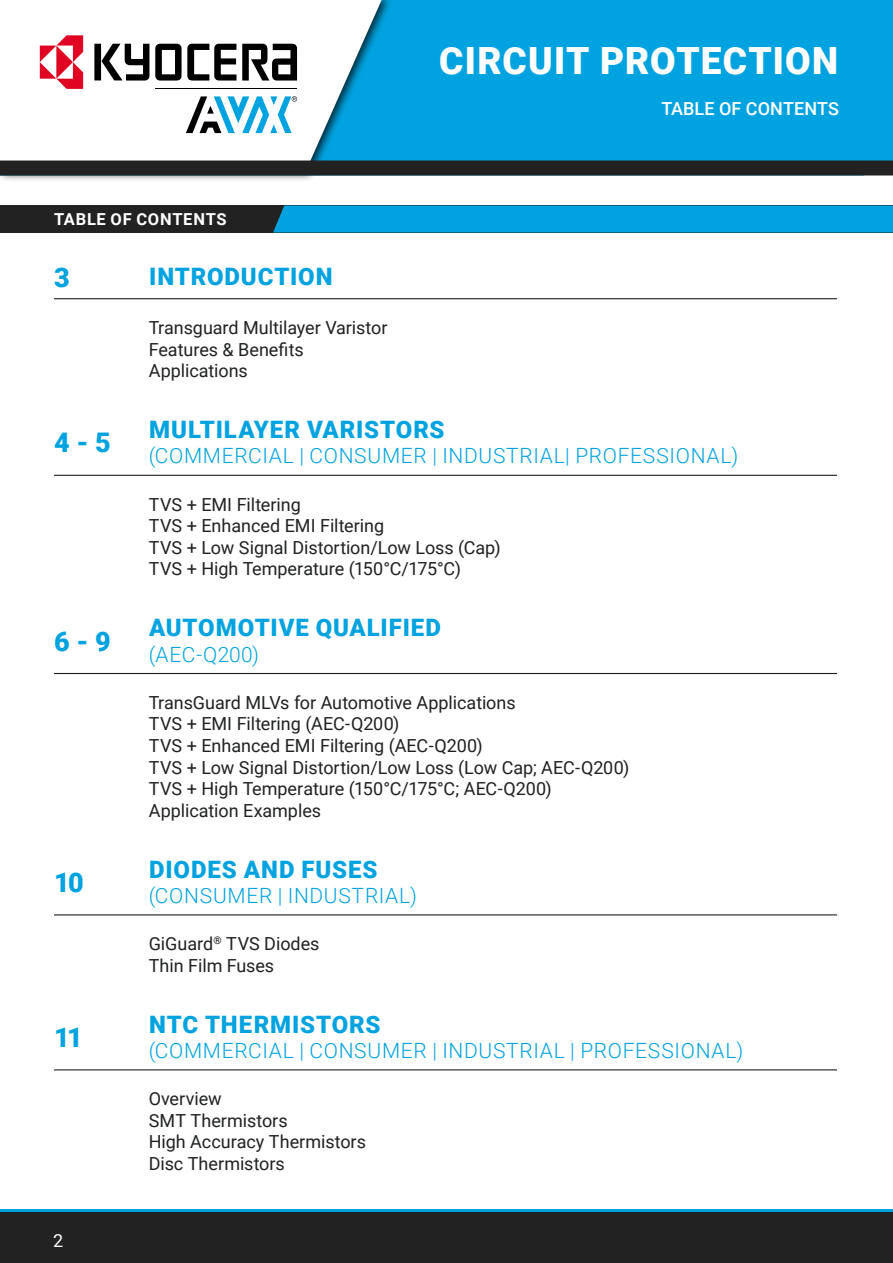
<style>
.page{position:relative;width:893px;height:1263px;background:#fff}
.page>*{position:absolute;margin:0;border:0;box-sizing:border-box;transform-origin:0 0}
.t1{font:900 37.5px "Roboto";letter-spacing:.03em;color:#fff}
.t2{font:900 27px "Roboto";color:#00a3e0}
.t3{font:900 24px "Roboto";letter-spacing:.035em;color:#00a3e0}
.t4{font:300 21px "Roboto";letter-spacing:.035em;color:#00a3e0}
.t5{font:18px/21.6px "Roboto";color:#1f2122}
.t6{font:500 18px "Roboto";letter-spacing:.005em;color:#fff}
.t7{font:18px "Roboto";color:#fff}
.t8{font:700 16.5px "Roboto";letter-spacing:.04em;color:#fff}
</style>
<div class="page">
<div style="left:0;top:0;width:893px;height:168px;background:#00a3e0"></div>
<div style="left:0;top:0;width:393px;height:181px;background:#000;opacity:.75"></div>
<svg style="left:0;top:0;width:382px;height:160px;background:#dff1f8"></svg>
<svg style="left:155px;top:44px;width:142px;height:37px;background:#787878"></svg>
<svg style="left:94px;top:44px;width:55px;height:37px;background:#7a7a7a"></svg>
<svg style="left:186px;top:96px;width:111px;height:37px"></svg>
<hr style="left:155px;top:88px;width:142px;height:1px;background:#000">
<svg style="left:40px;top:35px;width:43px;height:54px;background:#ee7c8b"></svg>
<div style="left:0;top:160px;width:893px;height:16px;background:#222"></div>
<div style="left:0;top:1212px;width:893px;height:51px;background:#222"></div>
<hr style="left:0;top:1209px;width:893px;height:3px;background:#00a3e0">
<hr style="left:54px;top:298px;width:783px;height:1px;background:#1f2122">
<hr style="left:54px;top:1069px;width:783px;height:1px;background:#1f2122">
<div style="left:0;top:206px;width:893px;height:26px;background:#222"></div>
<div style="left:273px;top:206px;width:620px;height:26px;background:#00a3e0"></div>
<hr style="left:54px;top:914px;width:783px;height:1px;background:#1f2122">
<hr style="left:54px;top:673px;width:783px;height:1px;background:#1f2122">
<hr style="left:54px;top:475px;width:783px;height:1px;background:#1f2122">
<p class="t8" style="left:54px;top:207px;width:174px">TABLE OF CONTENTS</p>
<h2 class="t2" style="left:54px;top:258px;width:17px">3</h2>
<h3 class="t3" style="left:149px;top:260px;width:185px">INTRODUCTION</h3>
<p class="t5" style="left:149px;top:316px;width:240px">Transguard Multilayer Varistor<br>Features &amp; Benefits<br>Applications</p>
<h1 class="t1" style="left:439px;top:35px;width:401px">CIRCUIT PROTECTION</h1>
<p class="t6" style="left:661px;top:96px;width:179px">TABLE OF CONTENTS</p>
<h2 class="t2" style="left:54px;top:424px;width:58px">4 - 5</h2>
<h2 class="t2" style="left:54px;top:622px;width:58px">6 - 9</h2>
<h2 class="t2" style="left:54px;top:863px;width:31px">10</h2>
<h2 class="t2" style="left:54px;top:1018px;width:30px">11</h2>
<p class="t7" style="left:53px;top:1228px;width:12px">2</p>
<h3 class="t3" style="left:149px;top:413px;width:297px">MULTILAYER VARISTORS</h3>
<p class="t4" style="left:149px;top:441px;width:591px">(COMMERCIAL | CONSUMER | INDUSTRIAL| PROFESSIONAL)</p>
<p class="t5" style="left:149px;top:493px;width:353px">TVS + EMI Filtering<br>TVS + Enhanced EMI Filtering<br>TVS + Low Signal Distortion/Low Loss (Cap)<br>TVS + High Temperature (150°C/175°C)</p>
<h3 class="t3" style="left:149px;top:611px;width:293px">AUTOMOTIVE QUALIFIED</h3>
<p class="t4" style="left:149px;top:639px;width:112px">(AEC-Q200)</p>
<p class="t5" style="left:149px;top:691px;width:482px">TransGuard MLVs for Automotive Applications<br>TVS + EMI Filtering (AEC-Q200)<br>TVS + Enhanced EMI Filtering (AEC-Q200)<br>TVS + Low Signal Distortion/Low Loss (Low Cap; AEC-Q200)<br>TVS + High Temperature (150°C/175°C; AEC-Q200)<br>Application Examples</p>
<h3 class="t3" style="left:149px;top:852px;width:230px">DIODES AND FUSES</h3>
<p class="t4" style="left:149px;top:881px;width:270px">(CONSUMER | INDUSTRIAL)</p>
<p class="t5" style="left:149px;top:932px;width:172px">GiGuard<sup>®</sup> TVS Diodes<br>Thin Film Fuses</p>
<h3 class="t3" style="left:149px;top:1007px;width:233px">NTC THERMISTORS</h3>
<p class="t4" style="left:149px;top:1036px;width:596px">(COMMERCIAL | CONSUMER | INDUSTRIAL | PROFESSIONAL)</p>
<p class="t5" style="left:149px;top:1087px;width:219px">Overview<br>SMT Thermistors<br>High Accuracy Thermistors<br>Disc Thermistors</p>
</div>
